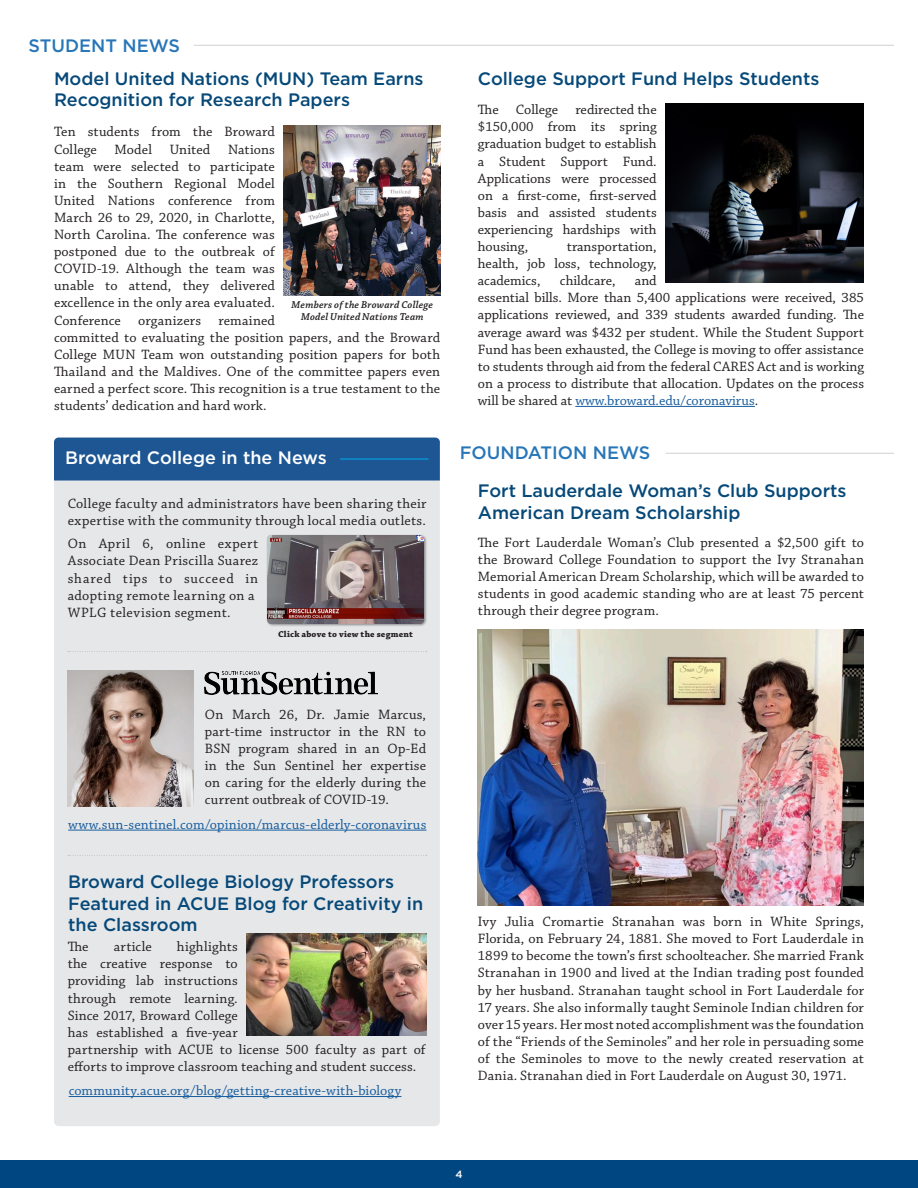
<style>
.page{position:relative;width:918px;height:1188px;background:#fff}
.page>*{position:absolute;margin:0;border:0;box-sizing:border-box;transform-origin:0 0}
.t1{font:500 18px/21.6px "Gotham";color:#064979}
.t2{font:500 18px "Gotham";color:#2876b8}
.t3{font:500 18px "Gotham";color:#fff}
.t4{font:14.25px/17.1px "Chaparral Pro";letter-spacing:.005em;color:#231f20;text-align:justify}
.t5{font:14.25px "Chaparral Pro";letter-spacing:.01em;color:#175d9e}
.t6{font:14.25px "Chaparral Pro";letter-spacing:.03em;color:#231f20}
.t7{font:14.25px "Chaparral Pro";letter-spacing:.025em;color:#231f20}
.t8{font:italic 600 10.5px/11.4px "Chaparral Pro";letter-spacing:.015em;color:#231f20;text-align:center}
.t9{font:500 10.5px "Gotham";color:#fff}
.t10{font:700 9px "Chaparral Pro";letter-spacing:.025em;color:#231f20}
.s1{color:#175d9e}
</style>
<div class="page">
<div style="left:0;top:1160px;width:918px;height:28px;background:#004680"></div>
<hr style="left:194px;top:45px;width:700px;height:1px;background:#d1d2d4">
<hr style="left:575px;top:406px;width:180px;height:1px;background:#175d9e">
<img style="left:666px;top:104px;width:198px;height:178px">
<hr style="left:666px;top:453px;width:228px;height:1px;background:#d1d2d4">
<div style="left:54px;top:438px;width:386px;height:688px;background:#e6e7e9;border-radius:5px"></div>
<div style="left:54px;top:438px;width:386px;height:43px;background:#1d5693"></div>
<hr style="left:340px;top:459px;width:89px;height:1px;background:#00aeef">
<hr style="left:69px;top:1096px;width:332px;height:1px;background:#175d9e">
<div style="left:266px;top:534px;width:161px;height:93px;background:#231f20;opacity:.5"></div>
<img style="left:267px;top:536px;width:157px;height:88px">
<svg style="left:68px;top:651px;width:359px;height:1px"></svg>
<svg style="left:68px;top:855px;width:359px;height:1px"></svg>
<hr style="left:68px;top:830px;width:358px;height:1px;background:#175d9e">
<img style="left:68px;top:670px;width:125px;height:137px">
<img style="left:205px;top:671px;width:172px;height:24px">
<img style="left:478px;top:629px;width:386px;height:277px">
<img style="left:284px;top:126px;width:157px;height:170px">
<img style="left:247px;top:934px;width:180px;height:101px">
<p class="t2" style="left:29px;top:34px;width:153px">STUDENT NEWS</p>
<p class="t1" style="left:54px;top:67px;width:371px">Model United Nations (MUN) Team Earns<br>Recognition for Research Papers</p>
<p class="t1" style="left:478px;top:67px;width:343px">College Support Fund Helps Students</p>
<p class="t4" style="left:54px;top:124px;width:388px;text-align:left">Ten students from the Broward<br>College Model United Nations<br>team were selected to participate<br>in the Southern Regional Model<br>United Nations conference from<br>March 26 to 29, 2020, in Charlotte,<br>North Carolina. The conference was<br>postponed due to the outbreak of<br>COVID-19. Although the team was<br>unable to attend, they delivered<br>excellence in the only area evaluated.<br>Conference organizers remained<br>committed to evaluating the position papers, and the Broward College MUN Team won outstanding position papers for both Thailand and the Maldives. One of the committee papers even earned a perfect score. This recognition is a true testament to the students’ dedication and hard work.</p>
<p class="t4" style="left:478px;top:102px;width:180px">The College redirected the $150,000 from its spring graduation budget to establish a Student Support Fund.<br>Applications were processed on a first-come, first-served basis and assisted students experiencing hardships with housing,</p>
<p class="t4" style="left:478px;top:239px;width:180px;text-indent:89px">transportation, health, job loss, technology, academics,</p>
<p class="t4" style="left:478px;top:273px;width:388px;text-align:left;text-indent:157px">and<br>essential bills. More than 5,400 applications were received, 385 applications reviewed, and 339 students awarded funding. The average award was $432 per student. While the Student Support Fund has been exhausted, the College is moving to offer assistance to students through aid from the federal CARES Act and is working on a process to distribute that allocation. Updates on the process will be shared at <span class="s1">www.broward.edu/coronavirus</span>.</p>
<p class="t4" style="left:560px;top:273px;width:57px">childcare,</p>
<p class="t8" style="left:292px;top:300px;width:143px">Members of the Broward College<br>Model United Nations Team</p>
<p class="t3" style="left:65px;top:446px;width:263px">Broward College in the News</p>
<p class="t2" style="left:460px;top:441px;width:192px">FOUNDATION NEWS</p>
<p class="t1" style="left:478px;top:480px;width:370px">Fort Lauderdale Woman’s Club Supports<br>American Dream Scholarship</p>
<p class="t4" style="left:478px;top:534px;width:388px">The Fort Lauderdale Woman’s Club presented a $2,500 gift to the Broward College Foundation to support the Ivy Stranahan Memorial American Dream Scholarship, which will be awarded to students in good academic standing who are at least 75 percent through their degree program.</p>
<p class="t4" style="left:68px;top:496px;width:360px">College faculty and administrators have been sharing their expertise with the community through local media outlets.</p>
<p class="t4" style="left:68px;top:536px;width:192px">On April 6, online expert Associate Dean Priscilla Suarez shared tips to succeed in adopting remote learning on a</p>
<p class="t6" style="left:68px;top:604px;width:165px">WPLG television segment.</p>
<p class="t10" style="left:278px;top:629px;width:136px">Click above to view the segment</p>
<p class="t4" style="left:205px;top:706px;width:223px">On March 26, Dr. Jamie Marcus, part-time instructor in the RN to BSN program shared in an Op-Ed in the Sun Sentinel her expertise on caring for the elderly during the current outbreak of COVID-19.</p>
<p class="t5" style="left:68px;top:816px;width:360px">www.sun-sentinel.com/opinion/marcus-elderly-coronavirus</p>
<p class="t1" style="left:68px;top:871px;width:357px">Broward College Biology Professors<br>Featured in ACUE Blog for Creativity in the Classroom</p>
<p class="t4" style="left:68px;top:939px;width:359px;text-align:left;text-indent:109px">highlights<br>the creative response to<br>providing lab instructions<br>through remote learning.<br>Since 2017, Broward College<br>has established a five-year<br>partnership with ACUE to license 500 faculty as part of efforts to improve classroom teaching and student success.</p>
<p class="t5" style="left:69px;top:1083px;width:334px">community.acue.org/blog/getting-creative-with-biology</p>
<p class="t4" style="left:68px;top:939px;width:22px">The</p>
<p class="t7" style="left:114px;top:939px;width:40px">article</p>
<p class="t4" style="left:478px;top:914px;width:388px">Ivy Julia Cromartie Stranahan was born in White Springs, Florida, on February 24, 1881. She moved to Fort Lauderdale in 1899 to become the town’s first schoolteacher. She married Frank Stranahan in 1900 and lived at the Indian trading post founded by her husband. Stranahan taught school in Fort Lauderdale for 17 years. She also informally taught Seminole Indian children for over 15 years. Her most noted accomplishment was the foundation of the “Friends of the Seminoles” and her role in persuading some of the Seminoles to move to the newly created reservation at Dania. Stranahan died in Fort Lauderdale on August 30, 1971.</p>
<p class="t9" style="left:455px;top:1167px;width:9px">4</p>
</div>
